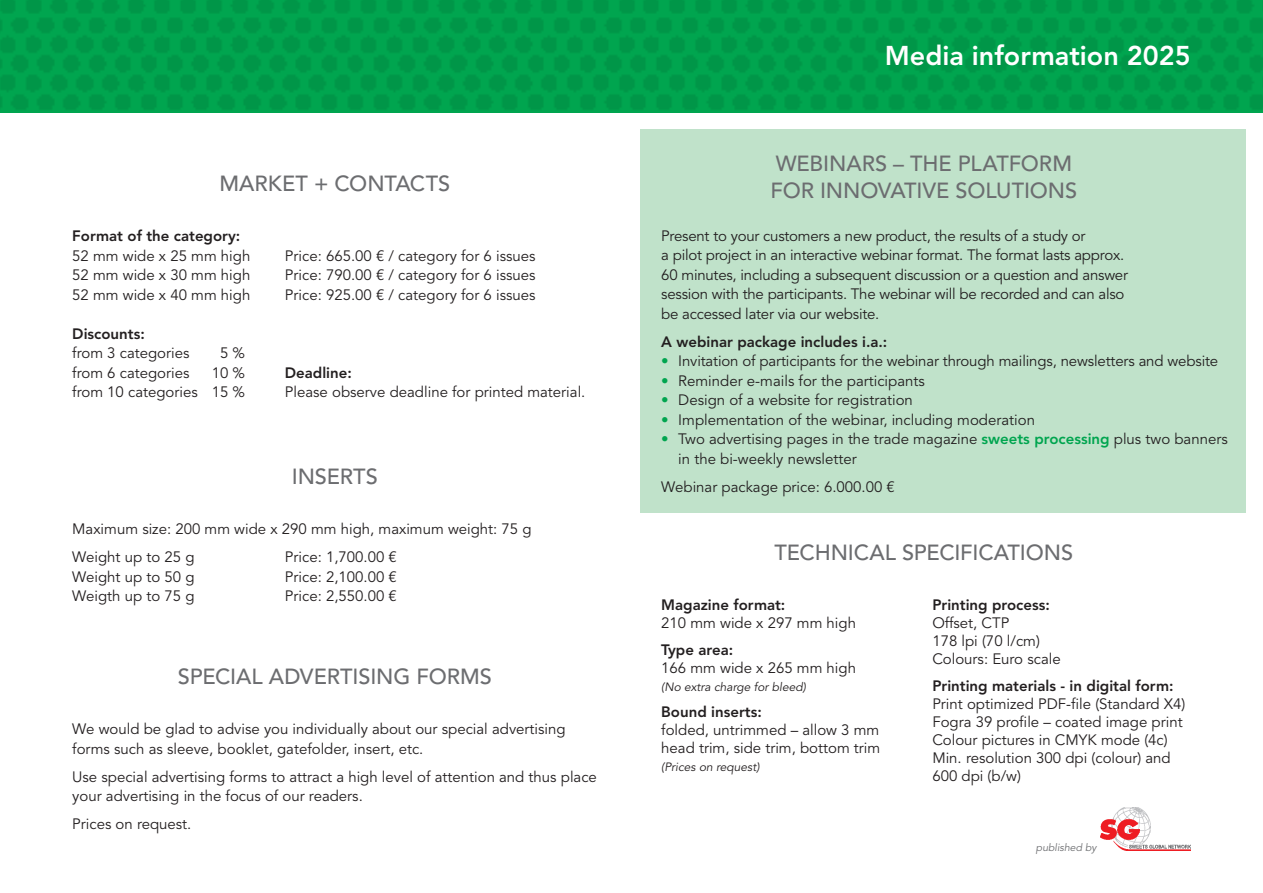
<style>
.page{position:relative;width:1263px;height:893px;background:#fff}
.page>*{position:absolute;margin:0;border:0;box-sizing:border-box;transform-origin:0 0}
.t1{font:800 27px "Avenir LT Std";color:#fff}
.t2{font:500 21.75px/27px "Avenir LT Std";letter-spacing:-.005em;color:#6c6d70}
.t3{font:15px/19.5px "Avenir LT Std";color:#231f20}
.t4{font:800 15px "Avenir LT Std";color:#231f20}
.t5{font:italic 12px "Avenir LT Std";color:#231f20}
._03_Bildunterschrift{font:italic 10.5px "Avenir LT Std";color:#6c6d70}
.s1{color:#00a54f}
.s2{font-weight:800;color:#00a54f}
</style>
<div class="page">
<img style="left:0;top:0;width:1263px;height:113px">
<img style="left:1101px;top:807px;width:90px;height:43px">
<div style="left:640px;top:130px;width:606px;height:383px;background:#c0e2ca"></div>
<p class="t2" style="left:219px;top:171px;width:232px">MARKET + CONTACTS</p>
<p class="t4" style="left:72px;top:227px;width:169px">Format of the category:</p>
<p class="t3" style="left:72px;top:246px;width:180px">52 mm wide x 25 mm high</p>
<p class="t3" style="left:285px;top:246px;width:252px">Price: 665.00 € / category for 6 issues</p>
<p class="t3" style="left:72px;top:266px;width:180px">52 mm wide x 30 mm high</p>
<p class="t3" style="left:285px;top:266px;width:252px">Price: 790.00 € / category for 6 issues</p>
<p class="t3" style="left:72px;top:285px;width:180px">52 mm wide x 40 mm high</p>
<p class="t3" style="left:285px;top:285px;width:252px">Price: 925.00 € / category for 6 issues</p>
<p class="t4" style="left:72px;top:325px;width:74px">Discounts:</p>
<p class="t3" style="left:72px;top:344px;width:119px">from 3 categories</p>
<p class="t3" style="left:220px;top:344px;width:27px">5 %</p>
<p class="t3" style="left:72px;top:363px;width:119px">from 6 categories</p>
<p class="t3" style="left:212px;top:363px;width:35px">10 %</p>
<p class="t4" style="left:285px;top:364px;width:68px">Deadline:</p>
<p class="t3" style="left:72px;top:383px;width:174px">from 10 categories 15 %</p>
<p class="t3" style="left:285px;top:383px;width:302px">Please observe deadline for printed material.</p>
<p class="t2" style="left:292px;top:463px;width:88px">INSERTS</p>
<p class="t3" style="left:72px;top:520px;width:461px">Maximum size: 200 mm wide x 290 mm high, maximum weight: 75 g</p>
<p class="t3" style="left:72px;top:548px;width:124px">Weight up to 25 g</p>
<p class="t3" style="left:285px;top:548px;width:113px">Price: 1,700.00 €</p>
<p class="t3" style="left:72px;top:567px;width:124px">Weight up to 50 g</p>
<p class="t3" style="left:285px;top:567px;width:113px">Price: 2,100.00 €</p>
<p class="t3" style="left:72px;top:587px;width:124px">Weigth up to 75 g</p>
<p class="t3" style="left:285px;top:587px;width:113px">Price: 2,550.00 €</p>
<p class="t2" style="left:178px;top:664px;width:315px">SPECIAL ADVERTISING FORMS</p>
<p class="t3" style="left:72px;top:720px;width:495px">We would be glad to advise you individually about our special advertising forms such as sleeve, booklet, gatefolder, insert, etc.</p>
<p class="t3" style="left:72px;top:767px;width:526px">Use special advertising forms to attract a high level of attention and thus place your advertising in the focus of our readers.</p>
<p class="t3" style="left:72px;top:815px;width:121px">Prices on request.</p>
<p class="t1" style="left:885px;top:40px;width:307px">Media information 2025</p>
<p class="t2" style="left:770px;top:151px;width:308px">WEBINARS – THE PLATFORM<br>FOR INNOVATIVE SOLUTIONS</p>
<p class="t3" style="left:661px;top:226px;width:468px">Present to your customers a new product, the results of a study or<br>a pilot project in an interactive webinar format. The format lasts approx.<br>60 minutes, including a subsequent discussion or a question and answer session with the participants. The webinar will be recorded and can also be accessed later via our website.</p>
<p class="t4" style="left:661px;top:333px;width:228px">A webinar package includes i.a.:</p>
<p class="t3" style="left:661px;top:352px;width:558px"><span class="s1">•</span> Invitation of participants for the webinar through mailings, newsletters and website</p>
<p class="t3" style="left:661px;top:371px;width:265px"><span class="s1">•</span> Reminder e-mails for the participants</p>
<p class="t3" style="left:661px;top:391px;width:253px"><span class="s1">•</span> Design of a website for registration</p>
<p class="t3" style="left:661px;top:410px;width:375px"><span class="s1">•</span> Implementation of the webinar, including moderation</p>
<p class="t3" style="left:678px;top:430px;width:551px;text-indent:-17px"><span class="s1">•</span> Two advertising pages in the trade magazine <span class="s2">sweets processing</span> plus two banners in the bi-weekly newsletter</p>
<p class="t3" style="left:661px;top:477px;width:235px">Webinar package price: 6.000.00 €</p>
<p class="t2" style="left:774px;top:540px;width:300px">TECHNICAL SPECIFICATIONS</p>
<p class="t4" style="left:661px;top:596px;width:126px">Magazine format:</p>
<p class="t3" style="left:661px;top:614px;width:196px">210 mm wide x 297 mm high</p>
<p class="t4" style="left:661px;top:641px;width:73px">Type area:</p>
<p class="t3" style="left:661px;top:658px;width:196px">166 mm wide x 265 mm high</p>
<p class="t5" style="left:661px;top:680px;width:146px">(No extra charge for bleed)</p>
<p class="t4" style="left:661px;top:703px;width:102px">Bound inserts:</p>
<p class="t3" style="left:661px;top:722px;width:221px;line-height:18px">folded, untrimmed – allow 3 mm head trim, side trim, bottom trim</p>
<p class="t5" style="left:661px;top:760px;width:100px">(Prices on request)</p>
<p class="t4" style="left:932px;top:596px;width:119px">Printing process:</p>
<p class="t3" style="left:932px;top:614px;width:78px">Offset, CTP</p>
<p class="t3" style="left:932px;top:633px;width:130px;line-height:18px">178 lpi (70 l/cm)<br>Colours: Euro scale</p>
<p class="t4" style="left:932px;top:677px;width:243px">Printing materials - in digital form:</p>
<p class="t3" style="left:932px;top:694px;width:255px">Print optimized PDF-file (Standard X4)</p>
<p class="t3" style="left:932px;top:712px;width:252px">Fogra 39 profile – coated image print</p>
<p class="t3" style="left:932px;top:730px;width:237px">Colour pictures in CMYK mode (4c)</p>
<p class="t3" style="left:932px;top:748px;width:240px">Min. resolution 300 dpi (colour) and</p>
<p class="t3" style="left:932px;top:766px;width:90px">600 dpi (b/w)</p>
<p class="_03_Bildunterschrift" style="left:1036px;top:841px;width:62px">published by</p>
</div>
